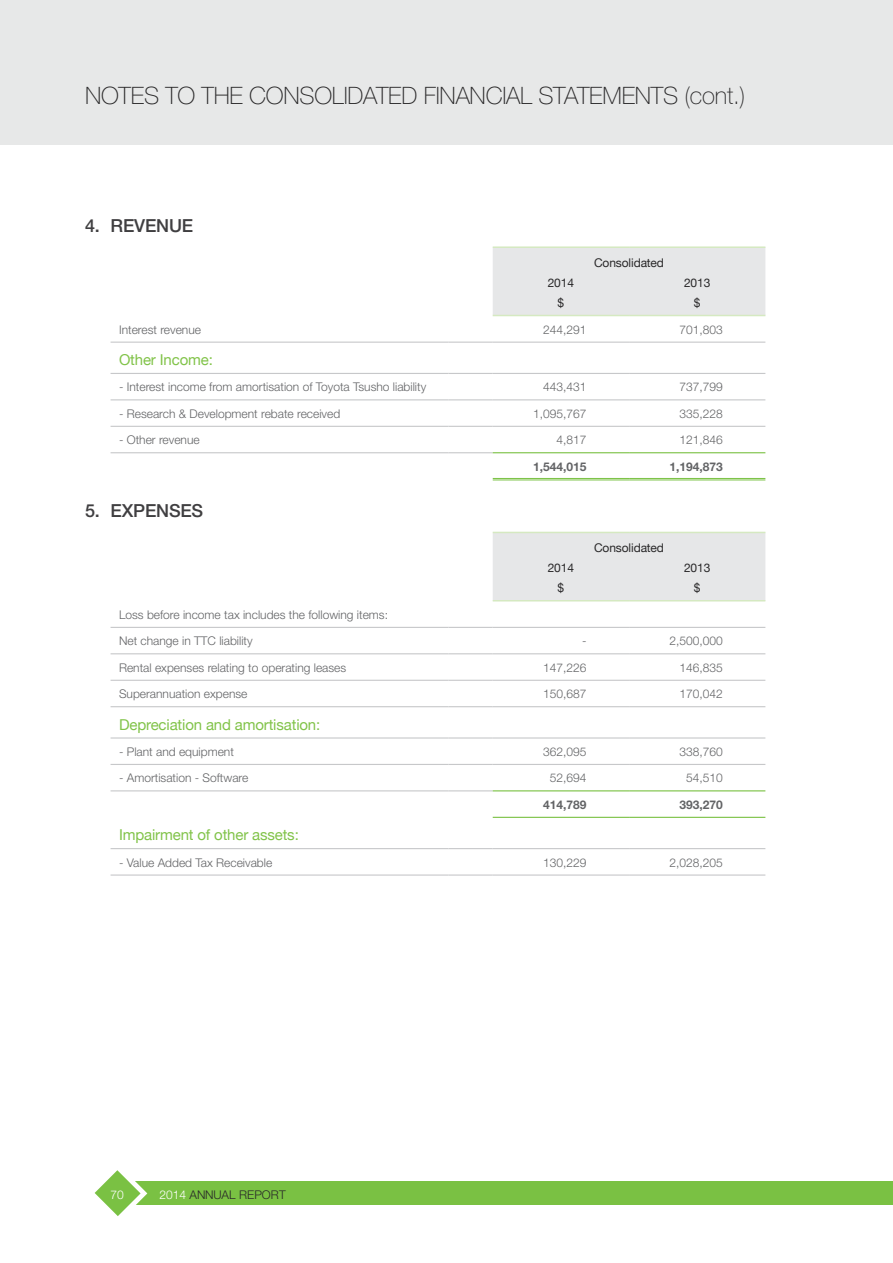
<style>
.page{position:relative;width:893px;height:1263px;background:#fff}
.page>*{position:absolute;margin:0;border:0;box-sizing:border-box;transform-origin:0 0}
.t1{font:100 24px "Helvetica Neue";letter-spacing:-.01em;color:#292829}
.t2{font:500 18px "Helvetica Neue";letter-spacing:-.01em;color:#403f41}
.t3{font:15px "Helvetica Neue";letter-spacing:-.01em;color:#81c349}
.t4{font:300 12px "Helvetica Neue";color:#636466}
.t5{font:12px "Helvetica Neue";letter-spacing:-.01em;color:#292829}
.t6{font:700 12px "Helvetica Neue";color:#636466}
.t7{font:300 12px "Helvetica Neue";color:#292829}
.t8{font:300 12px "Helvetica Neue";color:#fff}
.s1{color:#fff}
</style>
<div class="page">
<div style="left:0;top:0;width:893px;height:145px;background:#e7e8e8"></div>
<div style="left:118px;top:1181px;width:775px;height:24px;background:#7ac143"></div>
<svg style="left:95px;top:1170px;width:52px;height:46px"></svg>
<div style="left:492px;top:247px;width:273px;height:68px;background:#e6e7e8"></div>
<hr style="left:493px;top:246px;width:136px;height:2px;background:#d5e9c1">
<hr style="left:629px;top:246px;width:136px;height:2px;background:#d5e9c1">
<hr style="left:493px;top:315px;width:136px;height:1px;background:#d5e9c1">
<hr style="left:629px;top:315px;width:136px;height:1px;background:#d5e9c1">
<hr style="left:111px;top:342px;width:338px;height:1px;background:#c7c8ca">
<hr style="left:449px;top:342px;width:44px;height:1px;background:#c7c8ca">
<hr style="left:493px;top:342px;width:136px;height:1px;background:#c7c8ca">
<hr style="left:629px;top:342px;width:136px;height:1px;background:#c7c8ca">
<hr style="left:111px;top:373px;width:338px;height:1px;background:#c7c8ca">
<hr style="left:449px;top:373px;width:44px;height:1px;background:#c7c8ca">
<hr style="left:493px;top:373px;width:136px;height:1px;background:#c7c8ca">
<hr style="left:629px;top:373px;width:136px;height:1px;background:#c7c8ca">
<hr style="left:111px;top:399px;width:338px;height:1px;background:#c7c8ca">
<hr style="left:449px;top:399px;width:44px;height:1px;background:#c7c8ca">
<hr style="left:493px;top:399px;width:136px;height:1px;background:#c7c8ca">
<hr style="left:629px;top:399px;width:136px;height:1px;background:#c7c8ca">
<hr style="left:111px;top:426px;width:338px;height:1px;background:#c7c8ca">
<hr style="left:449px;top:426px;width:44px;height:1px;background:#c7c8ca">
<hr style="left:493px;top:426px;width:136px;height:1px;background:#c7c8ca">
<hr style="left:629px;top:426px;width:136px;height:1px;background:#c7c8ca">
<hr style="left:111px;top:452px;width:338px;height:1px;background:#c7c8ca">
<hr style="left:449px;top:452px;width:44px;height:1px;background:#c7c8ca">
<hr style="left:493px;top:478px;width:136px;height:1px;background:#7ac143">
<hr style="left:493px;top:480px;width:136px;height:1px;background:#7ac143">
<hr style="left:629px;top:478px;width:136px;height:1px;background:#7ac143">
<hr style="left:629px;top:480px;width:136px;height:1px;background:#7ac143">
<hr style="left:493px;top:452px;width:136px;height:1px;background:#7ac143">
<hr style="left:629px;top:452px;width:136px;height:1px;background:#7ac143">
<div style="left:492px;top:532px;width:273px;height:69px;background:#e6e7e8"></div>
<hr style="left:493px;top:532px;width:136px;height:1px;background:#d5e9c1">
<hr style="left:629px;top:532px;width:136px;height:1px;background:#d5e9c1">
<hr style="left:493px;top:600px;width:136px;height:1px;background:#d5e9c1">
<hr style="left:629px;top:600px;width:136px;height:1px;background:#d5e9c1">
<hr style="left:111px;top:627px;width:338px;height:1px;background:#c7c8ca">
<hr style="left:449px;top:627px;width:44px;height:1px;background:#c7c8ca">
<hr style="left:493px;top:627px;width:136px;height:1px;background:#c7c8ca">
<hr style="left:629px;top:627px;width:136px;height:1px;background:#c7c8ca">
<hr style="left:111px;top:653px;width:338px;height:1px;background:#c7c8ca">
<hr style="left:449px;top:653px;width:44px;height:1px;background:#c7c8ca">
<hr style="left:493px;top:653px;width:136px;height:1px;background:#c7c8ca">
<hr style="left:629px;top:653px;width:136px;height:1px;background:#c7c8ca">
<hr style="left:111px;top:680px;width:338px;height:1px;background:#c7c8ca">
<hr style="left:449px;top:680px;width:44px;height:1px;background:#c7c8ca">
<hr style="left:493px;top:680px;width:136px;height:1px;background:#c7c8ca">
<hr style="left:629px;top:680px;width:136px;height:1px;background:#c7c8ca">
<hr style="left:111px;top:706px;width:338px;height:1px;background:#c7c8ca">
<hr style="left:449px;top:706px;width:44px;height:1px;background:#c7c8ca">
<hr style="left:493px;top:706px;width:136px;height:1px;background:#c7c8ca">
<hr style="left:629px;top:706px;width:136px;height:1px;background:#c7c8ca">
<hr style="left:111px;top:737px;width:338px;height:1px;background:#c7c8ca">
<hr style="left:449px;top:737px;width:44px;height:1px;background:#c7c8ca">
<hr style="left:493px;top:737px;width:136px;height:1px;background:#c7c8ca">
<hr style="left:629px;top:737px;width:136px;height:1px;background:#c7c8ca">
<hr style="left:111px;top:764px;width:338px;height:1px;background:#c7c8ca">
<hr style="left:449px;top:764px;width:44px;height:1px;background:#c7c8ca">
<hr style="left:493px;top:764px;width:136px;height:1px;background:#c7c8ca">
<hr style="left:629px;top:764px;width:136px;height:1px;background:#c7c8ca">
<hr style="left:111px;top:790px;width:338px;height:1px;background:#c7c8ca">
<hr style="left:449px;top:790px;width:44px;height:1px;background:#c7c8ca">
<hr style="left:111px;top:848px;width:338px;height:1px;background:#c7c8ca">
<hr style="left:449px;top:848px;width:44px;height:1px;background:#c7c8ca">
<hr style="left:493px;top:848px;width:136px;height:1px;background:#c7c8ca">
<hr style="left:629px;top:848px;width:136px;height:1px;background:#c7c8ca">
<hr style="left:111px;top:874px;width:338px;height:2px;background:#c7c8ca">
<hr style="left:449px;top:874px;width:44px;height:2px;background:#c7c8ca">
<hr style="left:493px;top:874px;width:136px;height:2px;background:#c7c8ca">
<hr style="left:629px;top:874px;width:136px;height:2px;background:#c7c8ca">
<hr style="left:493px;top:817px;width:136px;height:1px;background:#7ac143">
<hr style="left:629px;top:817px;width:136px;height:1px;background:#7ac143">
<hr style="left:493px;top:790px;width:136px;height:1px;background:#7ac143">
<hr style="left:629px;top:790px;width:136px;height:1px;background:#7ac143">
<h1 class="t1" style="left:85px;top:81px;width:16px">NOTES</h1>
<h1 class="t1" style="left:165px;top:81px;width:102px">TO THE CONSO</h1>
<h1 class="t1" style="left:332px;top:81px;width:305px">LIDATED FINANCIAL STATEMENTS</h1>
<h1 class="t1" style="left:684px;top:81px;width:62px">(cont.)</h1>
<h2 class="t2" style="left:85px;top:215px;width:110px">4. REVENUE</h2>
<p class="t5" style="left:594px;top:254px;width:72px">Consolidated</p>
<p class="t5" style="left:548px;top:274px;width:28px">2014</p>
<p class="t5" style="left:684px;top:274px;width:28px">2013</p>
<p class="t5" style="left:558px;top:294px;width:8px">$</p>
<p class="t5" style="left:694px;top:294px;width:8px">$</p>
<p class="t4" style="left:119px;top:322px;width:84px">Interest revenue</p>
<p class="t4" style="left:543px;top:322px;width:45px">244,291</p>
<p class="t4" style="left:679px;top:322px;width:45px">701,803</p>
<p class="t3" style="left:119px;top:349px;width:95px">Other Income:</p>
<p class="t4" style="left:119px;top:380px;width:309px">- Interest income from amortisation of Toyota Tsusho liability</p>
<p class="t4" style="left:543px;top:380px;width:45px">443,431</p>
<p class="t4" style="left:679px;top:380px;width:45px">737,799</p>
<p class="t4" style="left:119px;top:406px;width:223px">- Research &amp; Development rebate received</p>
<p class="t4" style="left:533px;top:406px;width:55px">1,095,767</p>
<p class="t4" style="left:679px;top:406px;width:45px">335,228</p>
<p class="t4" style="left:119px;top:433px;width:82px">- Other revenue</p>
<p class="t4" style="left:556px;top:433px;width:32px">4,817</p>
<p class="t4" style="left:679px;top:433px;width:45px">121,846</p>
<p class="t6" style="left:533px;top:459px;width:55px">1,544,015</p>
<p class="t6" style="left:669px;top:459px;width:55px">1,194,873</p>
<h2 class="t2" style="left:85px;top:500px;width:120px">5. EXPENSES</h2>
<p class="t5" style="left:594px;top:539px;width:72px">Consolidated</p>
<p class="t5" style="left:548px;top:559px;width:28px">2014</p>
<p class="t5" style="left:684px;top:559px;width:28px">2013</p>
<p class="t5" style="left:558px;top:579px;width:8px">$</p>
<p class="t5" style="left:694px;top:579px;width:8px">$</p>
<p class="t4" style="left:119px;top:607px;width:270px">Loss before income tax includes the following items:</p>
<p class="t4" style="left:119px;top:634px;width:135px">Net change in TTC liability</p>
<p class="t4" style="left:582px;top:634px;width:6px">-</p>
<p class="t4" style="left:669px;top:634px;width:55px">2,500,000</p>
<p class="t4" style="left:119px;top:660px;width:229px">Rental expenses relating to operating leases</p>
<p class="t4" style="left:543px;top:660px;width:45px">147,226</p>
<p class="t4" style="left:679px;top:660px;width:45px">146,835</p>
<p class="t4" style="left:119px;top:687px;width:130px">Superannuation expense</p>
<p class="t4" style="left:543px;top:687px;width:45px">150,687</p>
<p class="t4" style="left:679px;top:687px;width:45px">170,042</p>
<p class="t3" style="left:119px;top:713px;width:203px">Depreciation and amortisation:</p>
<p class="t4" style="left:119px;top:744px;width:116px">- Plant and equipment</p>
<p class="t4" style="left:543px;top:744px;width:45px">362,095</p>
<p class="t4" style="left:679px;top:744px;width:45px">338,760</p>
<p class="t4" style="left:119px;top:771px;width:131px">- Amortisation - Software</p>
<p class="t4" style="left:550px;top:771px;width:38px">52,694</p>
<p class="t4" style="left:686px;top:771px;width:38px">54,510</p>
<p class="t6" style="left:543px;top:797px;width:45px">414,789</p>
<p class="t6" style="left:679px;top:797px;width:45px">393,270</p>
<p class="t3" style="left:119px;top:824px;width:181px">Impairment of other assets:</p>
<p class="t4" style="left:119px;top:855px;width:155px">- Value Added Tax Receivable</p>
<p class="t4" style="left:543px;top:855px;width:45px">130,229</p>
<p class="t4" style="left:669px;top:855px;width:55px">2,028,205</p>
<p class="t8" style="left:110px;top:1187px;width:15px">70</p>
<p class="t7" style="left:159px;top:1187px;width:128px"><span class="s1">2014</span> ANNUAL REPORT</p>
</div>
